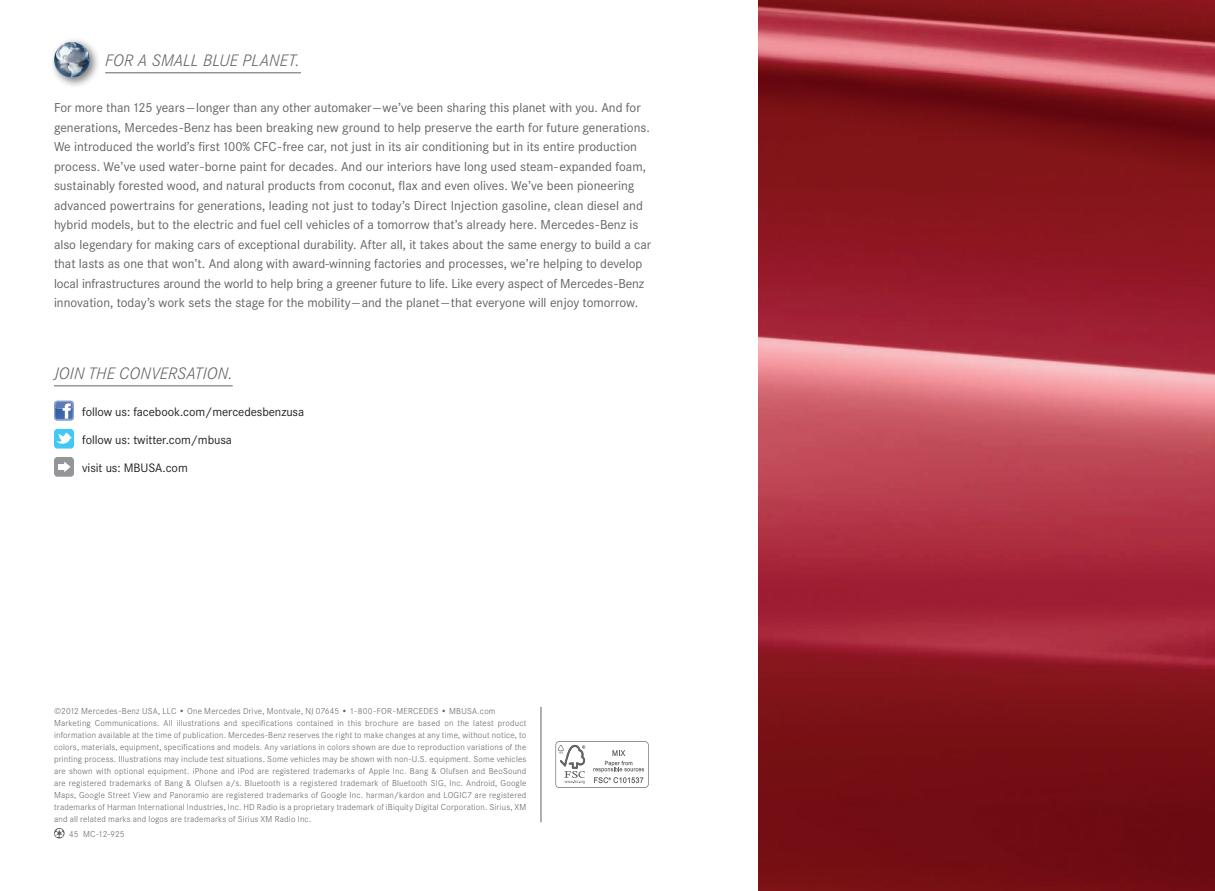
<style>
.page{position:relative;width:1215px;height:891px;background:#fff}
.page>*{position:absolute;margin:0;border:0;box-sizing:border-box;transform-origin:0 0}
.Headlines{font:italic 300 17.25px "Corporate S";letter-spacing:.005em;color:#636366}
.Main_Body_75_K{font:13.5px/19.5px "Corporate S";color:#636366}
.t1{font:12.75px "Corporate S";letter-spacing:-.005em;color:#231f20}
.Legal{font:300 9px/12px "Corporate S";letter-spacing:.025em;color:#636366;text-align:justify}
</style>
<div class="page">
<img style="left:758px;top:0;width:457px;height:891px">
<hr style="left:105px;top:72px;width:196px;height:1px;background:#636366">
<div style="left:49px;top:37px;width:52px;height:52px;background:#231f20;opacity:.6"></div>
<img style="left:54px;top:42px;width:36px;height:36px">
<svg style="left:54px;top:401px;width:20px;height:20px"></svg>
<svg style="left:54px;top:429px;width:20px;height:20px"></svg>
<svg style="left:54px;top:457px;width:20px;height:20px"></svg>
<div style="left:58px;top:464px;width:7px;height:6px;background:#fff"></div>
<hr style="left:54px;top:385px;width:179px;height:1px;background:#636366">
<svg style="left:54px;top:828px;width:11px;height:10px"></svg>
<svg style="left:555px;top:741px;width:94px;height:47px"></svg>
<hr style="left:541px;top:707px;width:1px;height:115px;background:#636366">
<p class="Headlines" style="left:105px;top:50px;width:196px">FOR A SMALL BLUE PLANET.</p>
<p class="Main_Body_75_K" style="left:54px;top:98px;width:599px">For more than 125 years—longer than any other automaker—we’ve been sharing this planet with you. And for generations, Mercedes-Benz has been breaking new ground to help preserve the earth for future generations.<br>We introduced the world’s first 100% CFC-free car, not just in its air conditioning but in its entire production process. We’ve used water-borne paint for decades. And our interiors have long used steam-expanded foam, sustainably forested wood, and natural products from coconut, flax and even olives. We’ve been pioneering advanced powertrains for generations, leading not just to today’s Direct Injection gasoline, clean diesel and hybrid models, but to the electric and fuel cell vehicles of a tomorrow that’s already here. Mercedes-Benz is also legendary for making cars of exceptional durability. After all, it takes about the same energy to build a car that lasts as one that won’t. And along with award-winning factories and processes, we’re helping to develop local infrastructures around the world to help bring a greener future to life. Like every aspect of Mercedes-Benz innovation, today’s work sets the stage for the mobility—and the planet—that everyone will enjoy tomorrow.</p>
<p class="Headlines" style="left:54px;top:363px;width:180px">JOIN THE CONVERSATION.</p>
<p class="t1" style="left:82px;top:404px;width:224px">follow us: facebook.com/mercedesbenzusa</p>
<p class="t1" style="left:82px;top:432px;width:151px">follow us: twitter.com/mbusa</p>
<p class="t1" style="left:82px;top:460px;width:107px">visit us: MBUSA.com</p>
<p class="Legal" style="left:54px;top:705px;width:443px">©2012 Mercedes-Benz USA, LLC • One Mercedes Drive, Montvale, NJ 07645 • 1-800-FOR-MERCEDES • MBUSA.com</p>
<p class="Legal" style="left:54px;top:717px;width:474px">Marketing Communications. All illustrations and specifications contained in this brochure are based on the latest product information available at the time of publication. Mercedes-Benz reserves the right to make changes at any time, without notice, to colors, materials, equipment, specifications and models. Any variations in colors shown are due to reproduction variations of the printing process. Illustrations may include test situations. Some vehicles may be shown with non-U.S. equipment. Some vehicles are shown with optional equipment. iPhone and iPod are registered trademarks of Apple Inc. Bang &amp; Olufsen and BeoSound are registered trademarks of Bang &amp; Olufsen a/s. Bluetooth is a registered trademark of Bluetooth SIG, Inc. Android, Google Maps, Google Street View and Panoramio are registered trademarks of Google Inc. harman/kardon and LOGIC7 are registered trademarks of Harman International Industries, Inc. HD Radio is a proprietary trademark of iBiquity Digital Corporation. Sirius, XM and all related marks and logos are trademarks of Sirius XM Radio Inc.</p>
<p class="Legal" style="left:69px;top:828px;width:57px">45 MC-12-925</p>
</div>
